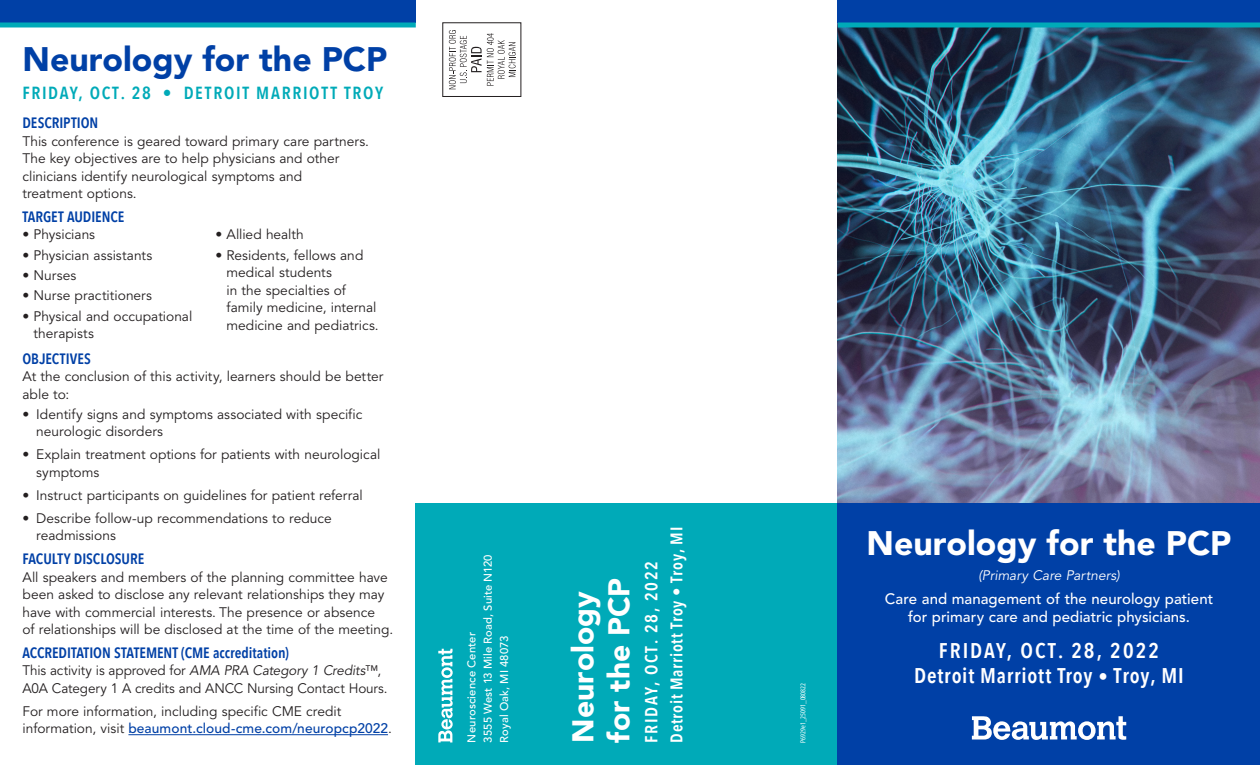
<style>
.page{position:relative;width:1260px;height:765px;background:#fff}
.page>*{position:absolute;margin:0;border:0;box-sizing:border-box;transform-origin:0 0}
.t1{font:900 33.75px "Avenir LT Std";color:#0040a6}
.t2{font:900 33.75px "Avenir LT Pro";color:#fff}
.t3{font:900 30px/36px "Avenir";color:#fff}
.t4{font:600 condensed 21.25px/25px "Avenir Next LT Pro";letter-spacing:.04em;color:#fff;text-align:center}
.t5{font:600 condensed 17.5px "Avenir Next LT Pro";letter-spacing:.095em;color:#00aab8}
.t6{font:600 condensed 17.5px "Avenir Next LT Pro";letter-spacing:.095em;color:#fff}
.t7{font:600 condensed 16.88px "Avenir Next LT Pro";letter-spacing:.04em;color:#fff}
.t8{font:600 condensed 15px "Avenir Next LT Pro";letter-spacing:-.005em;color:#0040a6}
.t9{font:500 15px/18px "Avenir LT Pro";letter-spacing:.005em;color:#fff;text-align:center}
.description{font:13.75px/17.5px "Avenir LT Pro";color:#231f20}
.t10{font:italic 13.75px "Avenir LT Pro";color:#fff}
.t11{font:500 11.25px/16.2px "Avenir LT Pro";letter-spacing:.015em;color:#fff}
.JOB_no{font:condensed 7.5px "Myriad Pro";color:#fff}
.s1{font-style:italic}
.s2{font-weight:500;color:#0040a6}
.s3{font-size:18.75px}
</style>
<div class="page">
<div style="left:416px;top:503px;width:422px;height:262px;background:#00aab8"></div>
<img style="left:838px;top:28px;width:422px;height:475px">
<div style="left:838px;top:503px;width:422px;height:262px;background:#0040a6"></div>
<hr style="left:128px;top:734px;width:260px;height:1px;background:#0040a6">
<svg style="left:438px;top:649px;width:15px;height:94px"></svg>
<svg style="left:449px;top:30px;width:67px;height:59px"></svg>
<svg style="left:972px;top:716px;width:154px;height:24px"></svg>
<div style="left:0;top:0;width:416px;height:23px;background:#0040a6"></div>
<div style="left:0;top:22px;width:416px;height:6px;background:#00aab8"></div>
<div style="left:838px;top:0;width:422px;height:23px;background:#0040a6"></div>
<div style="left:838px;top:22px;width:422px;height:6px;background:#00aab8"></div>
<p class="t1" style="left:22px;top:39px;width:366px">Neurology for the PCP</p>
<p class="t5" style="left:22px;top:82px;width:362px">FRIDAY, OCT. 28 • DETROIT MARRIOTT TROY</p>
<p class="t8" style="left:22px;top:114px;width:77px">DESCRIPTION</p>
<p class="description" style="left:22px;top:132px;width:348px">This conference is geared toward primary care partners.<br>The key objectives are to help physicians and other clinicians identify neurological symptoms and<br>treatment options.</p>
<p class="t8" style="left:22px;top:207px;width:103px">TARGET AUDIENCE</p>
<p class="description" style="left:22px;top:226px;width:74px">• Physicians</p>
<p class="description" style="left:22px;top:246px;width:131px">• Physician assistants</p>
<p class="description" style="left:22px;top:267px;width:55px">• Nurses</p>
<p class="description" style="left:22px;top:287px;width:131px">• Nurse practitioners</p>
<p class="description" style="left:34px;top:308px;width:160px;text-indent:-11px">• Physical and occupational therapists</p>
<p class="description" style="left:215px;top:226px;width:90px">• Allied health</p>
<p class="description" style="left:226px;top:246px;width:154px;text-indent:-11px">• Residents, fellows and medical students<br>in the specialties of family medicine, internal medicine and pediatrics.</p>
<p class="t8" style="left:22px;top:349px;width:70px">OBJECTIVES</p>
<p class="description" style="left:22px;top:368px;width:362px">At the conclusion of this activity, learners should be better able to:</p>
<p class="description" style="left:36px;top:405px;width:328px;text-indent:-14px">• Identify signs and symptoms associated with specific neurologic disorders</p>
<p class="description" style="left:36px;top:446px;width:346px;text-indent:-14px">• Explain treatment options for patients with neurological symptoms</p>
<p class="description" style="left:22px;top:487px;width:342px">• Instruct participants on guidelines for patient referral</p>
<p class="description" style="left:36px;top:510px;width:297px;text-indent:-14px">• Describe follow-up recommendations to reduce readmissions</p>
<p class="t8" style="left:22px;top:550px;width:123px">FACULTY DISCLOSURE</p>
<p class="description" style="left:22px;top:568px;width:372px">All speakers and members of the planning committee have been asked to disclose any relevant relationships they may have with commercial interests. The presence or absence<br>of relationships will be disclosed at the time of the meeting.</p>
<p class="t8" style="left:22px;top:643px;width:268px">ACCREDITATION STATEMENT (CME accreditation)</p>
<p class="description" style="left:22px;top:662px;width:367px">This activity is approved for <span class="s1">AMA PRA Category 1 Credits</span>™,<br>A0A Categery 1 A credits and ANCC Nursing Contact Hours.</p>
<p class="description" style="left:22px;top:703px;width:371px">For more information, including specific CME credit information, visit <span class="s2">beaumont.cloud-cme.com/neuropcp2022</span>.</p>
<p class="t11" style="left:464px;top:742px;width:190px;rotate:-90deg">Neuroscience Center<br>3555 West 13 Mile Road, Suite N120<br>Royal Oak, MI 48073</p>
<p class="t3" style="left:564px;top:742px;width:166px;rotate:-90deg">Neurology for the PCP</p>
<p class="t6" style="left:641px;top:742px;width:183px;rotate:-90deg">FRIDAY, OCT. 28, 2022</p>
<p class="t7" style="left:666px;top:742px;width:217px;rotate:-90deg">Detroit Marriott Troy • Troy, MI</p>
<p class="JOB_no" style="left:799px;top:742px;width:61px;rotate:-90deg">P6929e1_25091_080822</p>
<p class="t2" style="left:867px;top:522px;width:366px">Neurology for the PCP</p>
<p class="t10" style="left:978px;top:567px;width:143px">(Primary Care Partners)</p>
<p class="t9" style="left:885px;top:590px;width:330px">Care and management of the neurology patient for primary care and pediatric physicians.</p>
<p class="t4" style="left:914px;top:638px;width:271px">FRIDAY, OCT. 28, 2022<br>Detroit Marriott Troy <span class="s3">•</span> Troy, MI</p>
</div>
